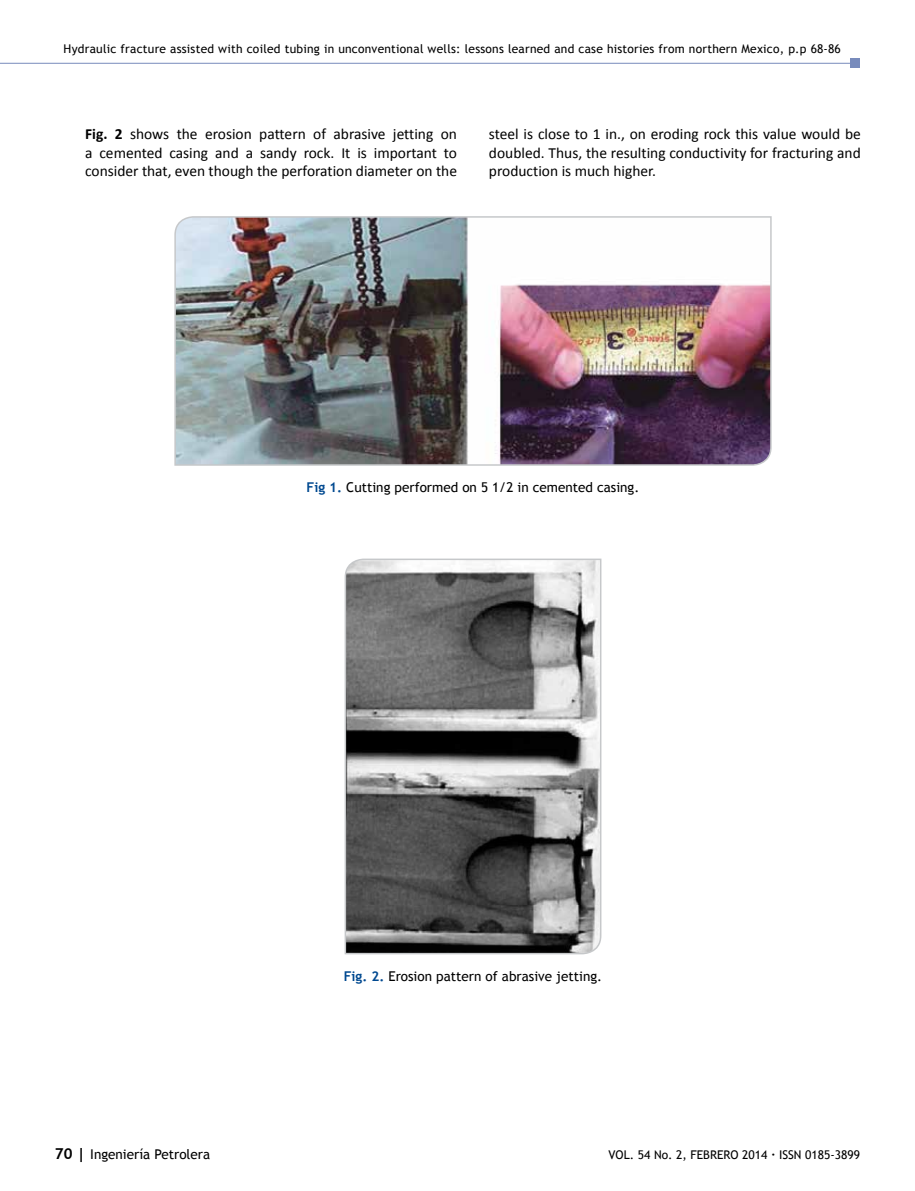
<style>
.page{position:relative;width:915px;height:1191px;background:#fff}
.page>*{position:absolute;margin:0;border:0;box-sizing:border-box;transform-origin:0 0}
.t1{font:15.45px/18.6px "Calibri";color:#000;text-align:justify}
.t2{font:13.5px "Trebuchet MS";color:#000}
.t3{font:12px "Trebuchet MS";letter-spacing:.02em;color:#000}
.t4{font:12px "Trebuchet MS";color:#000}
.s1{font-weight:700}
.s2{font-weight:700;color:#004990}
.s3{font-weight:700;font-size:15px}
</style>
<div class="page">
<hr style="left:0;top:63px;width:854px;height:1px;background:#788bbc">
<div style="left:850px;top:59px;width:9px;height:9px;background:#788bbc"></div>
<img style="left:174px;top:216px;width:598px;height:250px">
<svg style="left:344px;top:558px;width:258px;height:397px;background:#777"></svg>
<p class="t3" style="left:64px;top:42px;width:778px">Hydraulic fracture assisted with coiled tubing in unconventional wells: lessons learned and case histories from northern Mexico, p.p 68-86</p>
<p class="t1" style="left:85px;top:125px;width:373px"><span class="s1">Fig. 2</span> shows the erosion pattern of abrasive jetting on a cemented casing and a sandy rock. It is important to consider that, even though the perforation diameter on the</p>
<p class="t1" style="left:489px;top:125px;width:373px">steel is close to 1 in., on eroding rock this value would be doubled. Thus, the resulting conductivity for fracturing and production is much higher.</p>
<p class="t2" style="left:306px;top:479px;width:334px"><span class="s2">Fig 1.</span> Cutting performed on 5 1/2 in cemented casing.</p>
<p class="t2" style="left:55px;top:1146px;width:157px"><span class="s3">70 |</span> Ingeniería Petrolera</p>
<p class="t2" style="left:343px;top:968px;width:260px"><span class="s2">Fig. 2.</span> Erosion pattern of abrasive jetting.</p>
<p class="t4" style="left:608px;top:1147px;width:253px">VOL. 54 No. 2, FEBRERO 2014 <span class="s1">·</span> ISSN 0185-3899</p>
</div>
